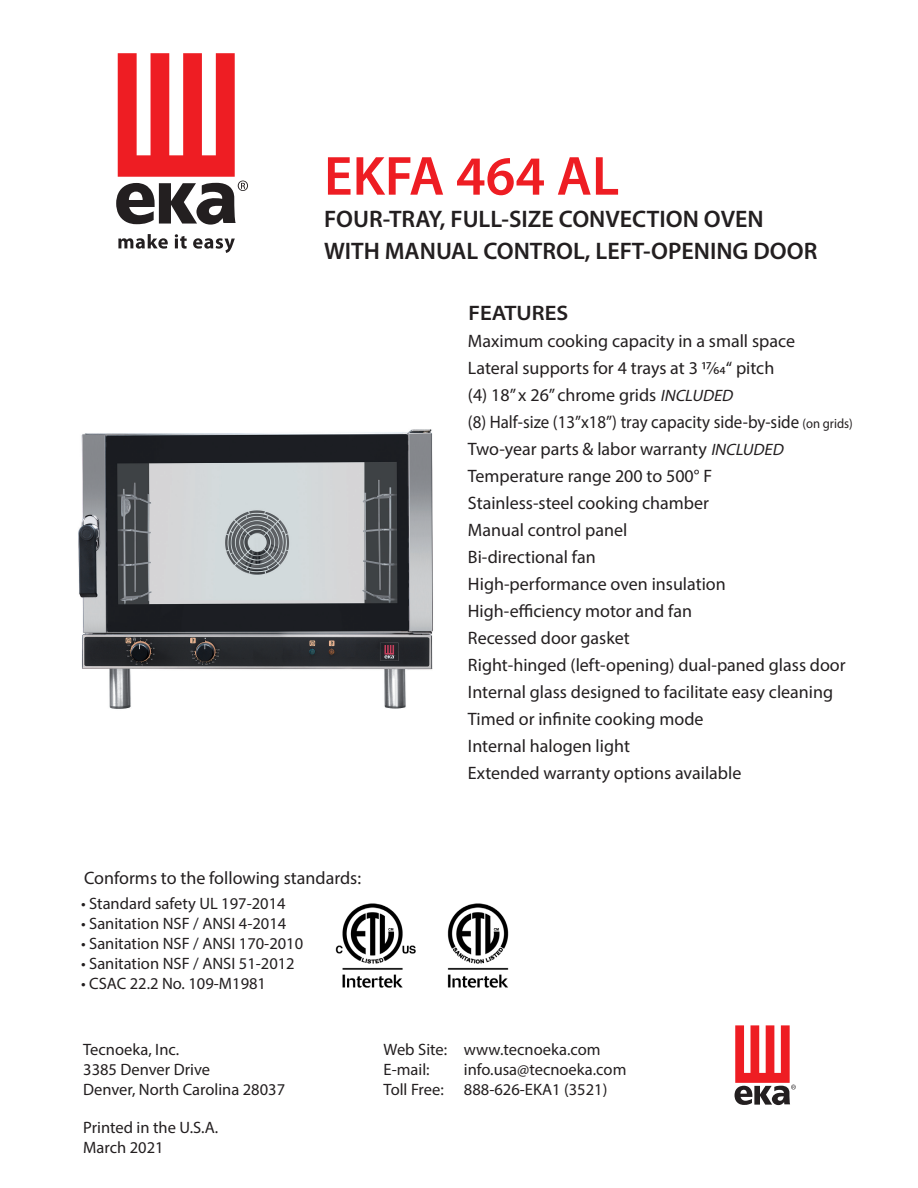
<style>
.page{position:relative;width:918px;height:1188px;background:#fff}
.page>*{position:absolute;margin:0;border:0;box-sizing:border-box;transform-origin:0 0}
.t1{font:600 55.5px "Myriad Pro";color:#ee1d23}
.t2{font:600 24px "Myriad Pro";color:#231f20}
.t3{font:600 semi-expanded 21px "Myriad Pro";color:#231f20}
.t4{font:18px "Myriad Pro";color:#231f20}
.t5{font:18px "Myriad Pro";color:#231f20;scale:.94 1}
.t6{font:16.5px/19.8px "Myriad Pro";color:#231f20}
.s1{font-style:italic;font-size:16.5px}
.s2{font-size:13.5px}
</style>
<div class="page">
<svg style="left:116px;top:53px;width:132px;height:172px"></svg>
<svg style="left:118px;top:234px;width:50px;height:15px"></svg>
<svg style="left:175px;top:234px;width:12px;height:15px"></svg>
<svg style="left:193px;top:238px;width:42px;height:15px"></svg>
<svg style="left:735px;top:1025px;width:61px;height:80px"></svg>
<img style="left:335px;top:903px;width:174px;height:85px">
<img style="left:78px;top:429px;width:355px;height:280px">
<p class="t1" style="left:324px;top:141px;width:297px">EKFA 464 AL</p>
<p class="t2" style="left:324px;top:204px;width:441px">FOUR-TRAY, FULL-SIZE CONVECTION OVEN</p>
<p class="t2" style="left:324px;top:235px;width:495px">WITH MANUAL CONTROL, LEFT-OPENING DOOR</p>
<p class="t3" style="left:468px;top:300px;width:102px">FEATURES</p>
<p class="t4" style="left:84px;top:867px;width:279px">Conforms to the following standards:</p>
<p class="t6" style="left:81px;top:894px;width:206px">• Standard safety UL 197-2014</p>
<p class="t6" style="left:81px;top:913px;width:207px">• Sanitation NSF / ANSI 4-2014</p>
<p class="t6" style="left:81px;top:933px;width:224px">• Sanitation NSF / ANSI 170-2010</p>
<p class="t6" style="left:81px;top:953px;width:215px">• Sanitation NSF / ANSI 51-2012</p>
<p class="t6" style="left:81px;top:973px;width:187px">• CSAC 22.2 No. 109-M1981</p>
<p class="t4" style="left:468px;top:330px;width:329px">Maximum cooking capacity in a small space</p>
<p class="t4" style="left:468px;top:357px;width:308px">Lateral supports for 4 trays at 3 17/64“ pitch</p>
<p class="t4" style="left:468px;top:384px;width:270px">(4) 18” x 26” chrome grids <span class="s1">INCLUDED</span></p>
<p class="t5" style="left:468px;top:411px;width:411px">(8) Half-size (13”x18”) tray capacity side-by-side <span class="s2">(on grids)</span></p>
<p class="t4" style="left:468px;top:438px;width:320px">Two-year parts &amp; labor warranty <span class="s1">INCLUDED</span></p>
<p class="t4" style="left:468px;top:465px;width:246px">Temperature range 200 to 500° F</p>
<p class="t4" style="left:468px;top:492px;width:243px">Stainless-steel cooking chamber</p>
<p class="t4" style="left:468px;top:519px;width:161px">Manual control panel</p>
<p class="t4" style="left:468px;top:546px;width:129px">Bi-directional fan</p>
<p class="t4" style="left:468px;top:573px;width:259px">High-performance oven insulation</p>
<p class="t4" style="left:468px;top:600px;width:226px">High-efficiency motor and fan</p>
<p class="t4" style="left:468px;top:627px;width:163px">Recessed door gasket</p>
<p class="t4" style="left:468px;top:654px;width:379px">Right-hinged (left-opening) dual-paned glass door</p>
<p class="t4" style="left:468px;top:681px;width:367px">Internal glass designed to facilitate easy cleaning</p>
<p class="t4" style="left:468px;top:708px;width:237px">Timed or infinite cooking mode</p>
<p class="t4" style="left:468px;top:735px;width:164px">Internal halogen light</p>
<p class="t4" style="left:468px;top:762px;width:275px">Extended warranty options available</p>
<p class="t6" style="left:83px;top:1040px;width:203px">Tecnoeka, Inc.<br>3385 Denver Drive<br>Denver, North Carolina 28037</p>
<p class="t6" style="left:384px;top:1040px;width:65px">Web Site:<br>E-mail:<br>Toll Free:</p>
<p class="t6" style="left:464px;top:1040px;width:164px">www.tecnoeka.com info.usa@tecnoeka.com<br>888-626-EKA1 (3521)</p>
<p class="t6" style="left:83px;top:1117px;width:136px">Printed in the U.S.A.<br>March 2021</p>
</div>
